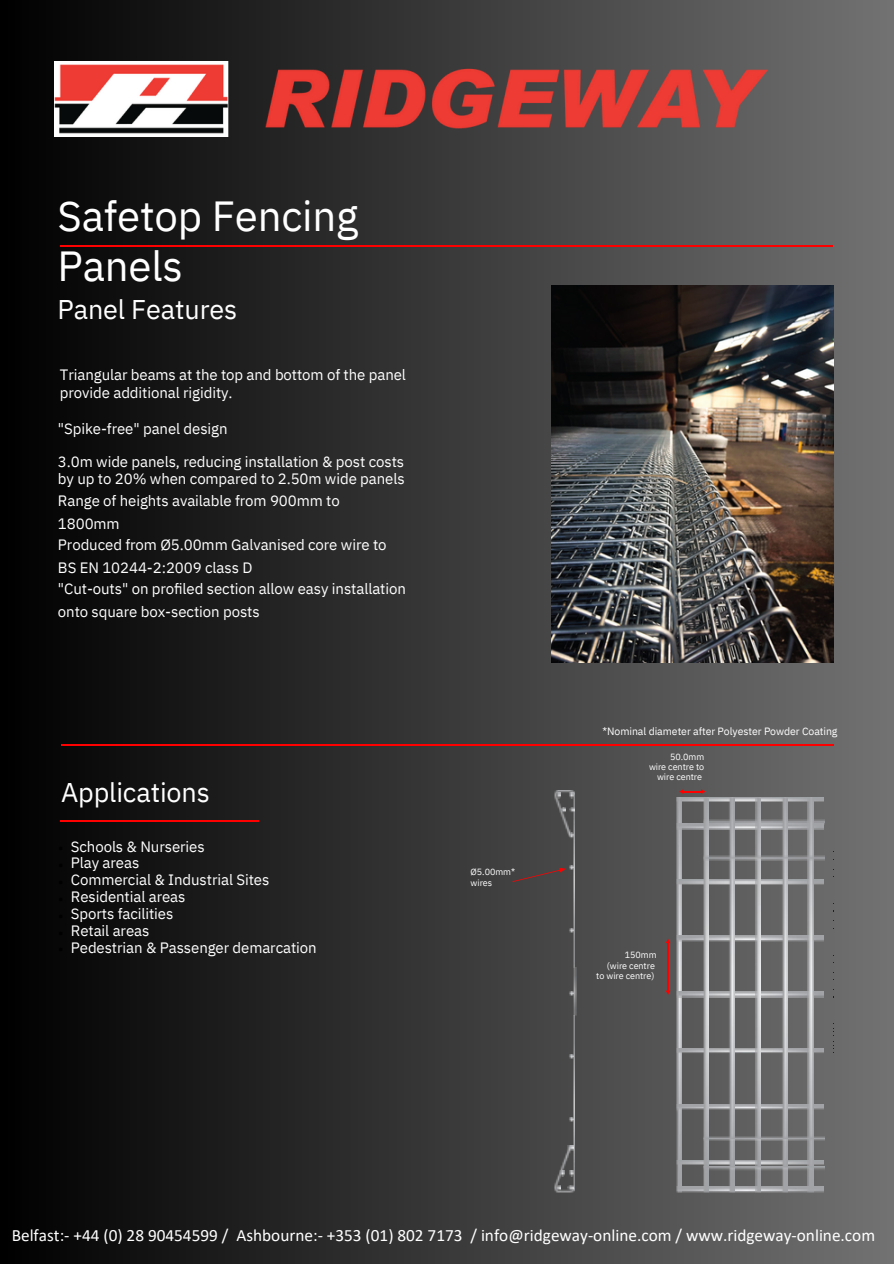
<style>
.page{position:relative;width:894px;height:1264px;background:#fff}
.page>*{position:absolute;margin:0;border:0;box-sizing:border-box;transform-origin:0 0}
.t1{font:42px/49.5px "IBM Plex Sans";letter-spacing:-.005em;color:#fff}
.t2{font:27px "IBM Plex Sans";letter-spacing:-.005em;color:#fff}
.t3{font:17.25px "Calibri";color:#fff}
.t4{font:15px/16.8px "IBM Plex Sans";letter-spacing:-.005em;color:#fff}
.t5{font:10.5px "IBM Plex Sans";letter-spacing:-.005em;color:#fff}
.t6{font:9px/10.2px "IBM Plex Sans";letter-spacing:-.005em;color:#fff;text-align:right}
</style>
<div class="page">
<div style="left:0;top:0;width:893px;height:1263px;background:linear-gradient(to right,#000,#747373)"></div>
<hr style="left:60px;top:820px;width:198px;height:1px;background:#f00">
<svg style="left:665px;top:990px;width:5px;height:4px"></svg>
<svg style="left:665px;top:938px;width:5px;height:5px"></svg>
<hr style="left:667px;top:941px;width:1px;height:49px;background:#f00">
<hr style="left:60px;top:245px;width:772px;height:1px;background:#f00">
<hr style="left:61px;top:744px;width:772px;height:2px;background:#f00">
<svg style="left:833px;top:1023px;width:1px;height:30px"></svg>
<img style="left:553px;top:790px;width:21px;height:178px">
<img style="left:553px;top:1015px;width:21px;height:178px">
<img style="left:572px;top:967px;width:4px;height:49px">
<svg style="left:568px;top:832px;width:6px;height:6px"></svg>
<svg style="left:559px;top:807px;width:15px;height:5px"></svg>
<svg style="left:568px;top:792px;width:6px;height:6px"></svg>
<svg style="left:555px;top:792px;width:5px;height:6px"></svg>
<svg style="left:512px;top:865px;width:62px;height:17px"></svg>
<svg style="left:568px;top:928px;width:6px;height:5px"></svg>
<svg style="left:568px;top:991px;width:6px;height:5px"></svg>
<svg style="left:568px;top:1054px;width:6px;height:5px"></svg>
<svg style="left:568px;top:1117px;width:6px;height:5px"></svg>
<svg style="left:567px;top:1145px;width:6px;height:5px"></svg>
<svg style="left:559px;top:1170px;width:14px;height:6px"></svg>
<svg style="left:567px;top:1185px;width:6px;height:5px"></svg>
<svg style="left:554px;top:1185px;width:6px;height:5px"></svg>
<img style="left:681px;top:797px;width:142px;height:6px">
<img style="left:676px;top:797px;width:5px;height:389px">
<img style="left:676px;top:1104px;width:147px;height:5px">
<img style="left:676px;top:823px;width:147px;height:6px">
<img style="left:676px;top:879px;width:147px;height:6px">
<img style="left:676px;top:935px;width:147px;height:6px">
<img style="left:676px;top:991px;width:147px;height:6px">
<img style="left:676px;top:1048px;width:147px;height:5px">
<img style="left:676px;top:1160px;width:147px;height:5px">
<img style="left:676px;top:1186px;width:147px;height:6px">
<img style="left:708px;top:819px;width:115px;height:5px">
<img style="left:702px;top:797px;width:6px;height:395px">
<img style="left:728px;top:797px;width:6px;height:395px">
<img style="left:755px;top:797px;width:5px;height:395px">
<img style="left:781px;top:797px;width:6px;height:395px">
<img style="left:807px;top:797px;width:6px;height:395px">
<img style="left:702px;top:855px;width:121px;height:5px">
<img style="left:702px;top:1166px;width:121px;height:5px">
<img style="left:702px;top:1136px;width:121px;height:4px">
<svg style="left:679px;top:789px;width:26px;height:5px"></svg>
<img style="left:551px;top:286px;width:282px;height:377px">
<img style="left:55px;top:61px;width:712px;height:76px">
<p class="t1" style="left:58px;top:191px;width:302px">Safetop Fencing<br>Panels</p>
<p class="t2" style="left:58px;top:291px;width:181px">Panel Features</p>
<p class="t4" style="left:60px;top:366px;width:347px">Triangular beams at the top and bottom of the panel</p>
<p class="t4" style="left:60px;top:384px;width:174px">provide additional rigidity.</p>
<p class="t4" style="left:58px;top:412px;width:347px;line-height:32.7px">"Spike-free" panel design<br>3.0m wide panels, reducing installation &amp; post costs</p>
<p class="t4" style="left:58px;top:467px;width:349px;line-height:22.2px">by up to 20% when compared to 2.50m wide panels Range of heights available from 900mm to<br>1800mm<br>Produced from Ø5.00mm Galvanised core wire to BS EN 10244-2:2009 class D<br>"Cut-outs" on profiled section allow easy installation onto square box-section posts</p>
<p class="t2" style="left:61px;top:774px;width:150px">Applications</p>
<p class="t4" style="left:71px;top:837px;width:247px">Schools &amp; Nurseries<br>Play areas<br>Commercial &amp; Industrial Sites<br>Residential areas<br>Sports facilities<br>Retail areas<br>Pedestrian &amp; Passenger demarcation</p>
<p class="t6" style="left:470px;top:867px;width:46px;text-align:left">Ø5.00mm* wires</p>
<h3 class="t5" style="left:602px;top:723px;width:236px">*Nominal diameter after Polyester Powder Coating</h3>
<p class="t6" style="left:648px;top:751px;width:57px">50.0mm<br>wire centre to wire centre</p>
<p class="t6" style="left:606px;top:950px;width:51px">150mm (wire centre</p>
<p class="t6" style="left:596px;top:970px;width:60px">to wire centre)</p>
<p class="t3" style="left:12px;top:1227px;width:864px">Belfast:- +44 (0) 28 90454599 / Ashbourne:- +353 (01) 802 7173 / info@ridgeway-online.com / www.ridgeway-online.com</p>
</div>
